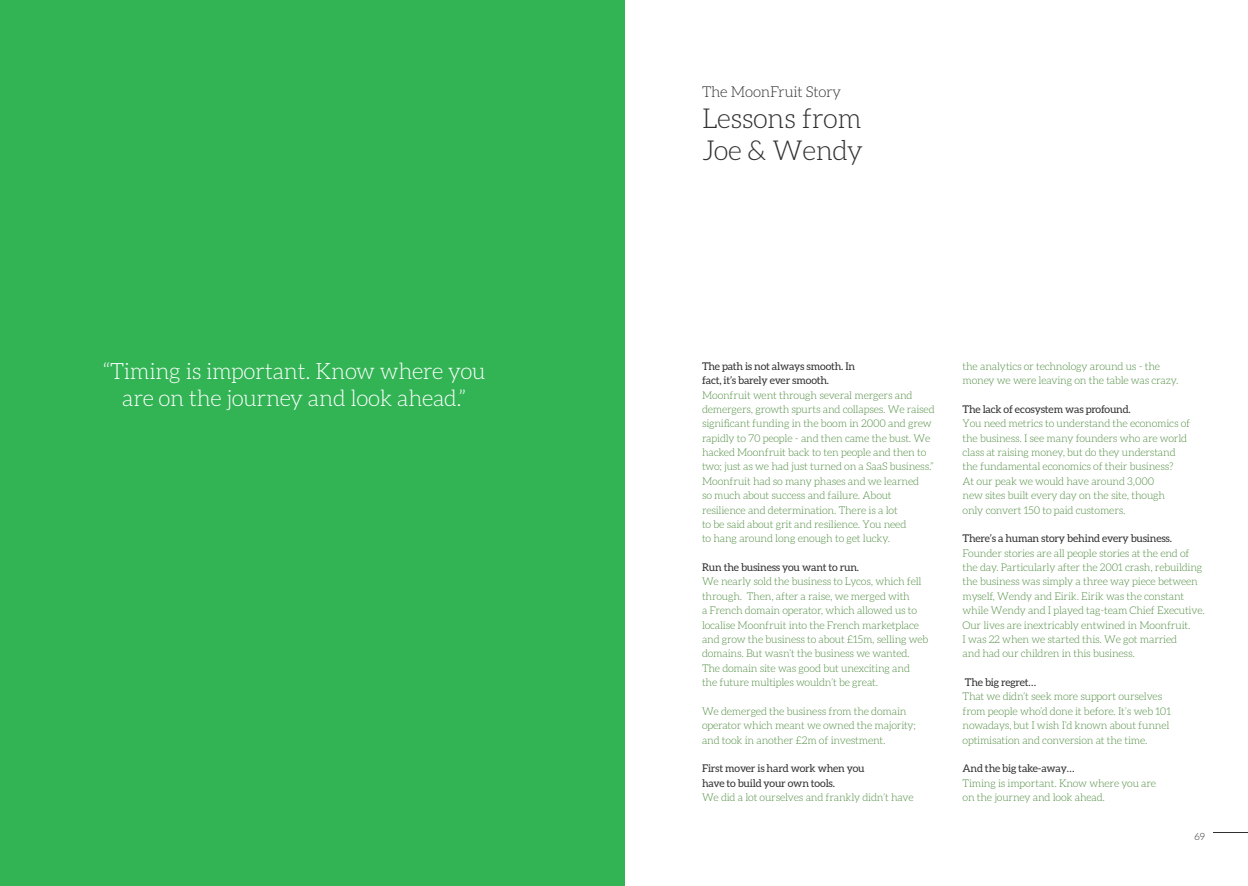
<style>
.page{position:relative;width:1248px;height:886px;background:#fff}
.page>*{position:absolute;margin:0;border:0;box-sizing:border-box;transform-origin:0 0}
.PP_Title_LRG{font:300 27.5px/31.2px "Aleo";letter-spacing:-.015em;color:#312f30}
.Content_Quote{font:300 22.5px/27.5px "Aleo";letter-spacing:-.015em;color:#fff;text-align:center}
.PP_Title_SM{font:300 15px "Aleo";letter-spacing:-.015em;color:#312f30}
.Stories_body{font:300 10.62px/14.4px "Aleo";letter-spacing:-.015em;color:#4e8b3f}
.Story_Body_Bold{font:300 10.62px/14.4px "Aleo";letter-spacing:-.015em;color:#4e8b3f}
.Story_Body_Bold-2{font:10.62px/14.4px "Aleo";letter-spacing:-.015em;color:#312f30}
.Stories_body-2{font:10.62px "Aleo";letter-spacing:-.015em;color:#312f30}
.t1{font:300 10px "Aleo";color:#312f30}
</style>
<div class="page">
<hr style="left:1212px;top:832px;width:35px;height:1px;background:#312f30">
<div style="left:0;top:0;width:624px;height:886px;background:#32b455"></div>
<p class="Content_Quote" style="left:103px;top:357px;width:384px">“Timing is important. Know where you are on the journey and look ahead.”</p>
<p class="PP_Title_SM" style="left:702px;top:84px;width:141px">The MoonFruit Story</p>
<p class="PP_Title_LRG" style="left:702px;top:103px;width:163px">Lessons from<br>Joe &amp; Wendy</p>
<p class="Story_Body_Bold-2" style="left:702px;top:359px;width:155px">The path is not always smooth. In fact, it’s barely ever smooth.</p>
<p class="Story_Body_Bold" style="left:702px;top:387px;width:234px">Moonfruit went through several mergers and demergers, growth spurts and collapses. We raised significant funding in the boom in 2000 and grew rapidly to 70 people - and then came the bust. We hacked Moonfruit back to ten people and then to two; just as we had just turned on a SaaS business.”</p>
<p class="Stories_body" style="left:702px;top:474px;width:218px">Moonfruit had so many phases and we learned so much about success and failure. About resilience and determination. There is a lot<br>to be said about grit and resilience. You need<br>to hang around long enough to get lucky.</p>
<p class="Story_Body_Bold-2" style="left:702px;top:560px;width:159px">Run the business you want to run.</p>
<p class="Story_Body_Bold" style="left:702px;top:574px;width:228px">We nearly sold the business to Lycos, which fell through. Then, after a raise, we merged with<br>a French domain operator, which allowed us to localise Moonfruit into the French marketplace and grow the business to about £15m, selling web domains. But wasn’t the business we wanted.<br>The domain site was good but unexciting and<br>the future multiples wouldn’t be great.</p>
<p class="Stories_body" style="left:702px;top:704px;width:215px">We demerged the business from the domain operator which meant we owned the majority; and took in another £2m of investment.</p>
<p class="Story_Body_Bold-2" style="left:702px;top:761px;width:164px">First mover is hard work when you have to build your own tools.</p>
<p class="Story_Body_Bold" style="left:702px;top:790px;width:213px">We did a lot ourselves and frankly didn’t have</p>
<p class="Story_Body_Bold" style="left:962px;top:359px;width:217px">the analytics or technology around us - the money we were leaving on the table was crazy.</p>
<p class="Story_Body_Bold-2" style="left:962px;top:402px;width:170px">The lack of ecosystem was profound.</p>
<p class="Stories_body" style="left:962px;top:416px;width:229px">You need metrics to understand the economics of the business. I see many founders who are world class at raising money, but do they understand the fundamental economics of their business?</p>
<p class="Stories_body" style="left:962px;top:474px;width:204px">At our peak we would have around 3,000 new sites built every day on the site, though only convert 150 to paid customers.</p>
<p class="Story_Body_Bold-2" style="left:962px;top:531px;width:211px">There’s a human story behind every business.</p>
<p class="Stories_body" style="left:962px;top:546px;width:244px">Founder stories are all people stories at the end of the day. Particularly after the 2001 crash, rebuilding the business was simply a three way piece between myself, Wendy and Eirik. Eirik was the constant while Wendy and I played tag-team Chief Executive.<br>Our lives are inextricably entwined in Moonfruit.</p>
<p class="Stories_body" style="left:962px;top:632px;width:216px">I was 22 when we started this. We got married and had our children in this business.</p>
<p class="Stories_body-2" style="left:964px;top:676px;width:73px">The big regret…</p>
<p class="Stories_body" style="left:962px;top:689px;width:210px">That we didn’t seek more support ourselves from people who’d done it before. It’s web 101 nowadays, but I wish I’d known about funnel optimisation and conversion at the time.</p>
<p class="Story_Body_Bold-2" style="left:962px;top:761px;width:113px">And the big take-away…</p>
<p class="Story_Body_Bold" style="left:962px;top:776px;width:195px">Timing is important. Know where you are on the journey and look ahead.</p>
<p class="t1" style="left:1194px;top:831px;width:12px">69</p>
</div>
